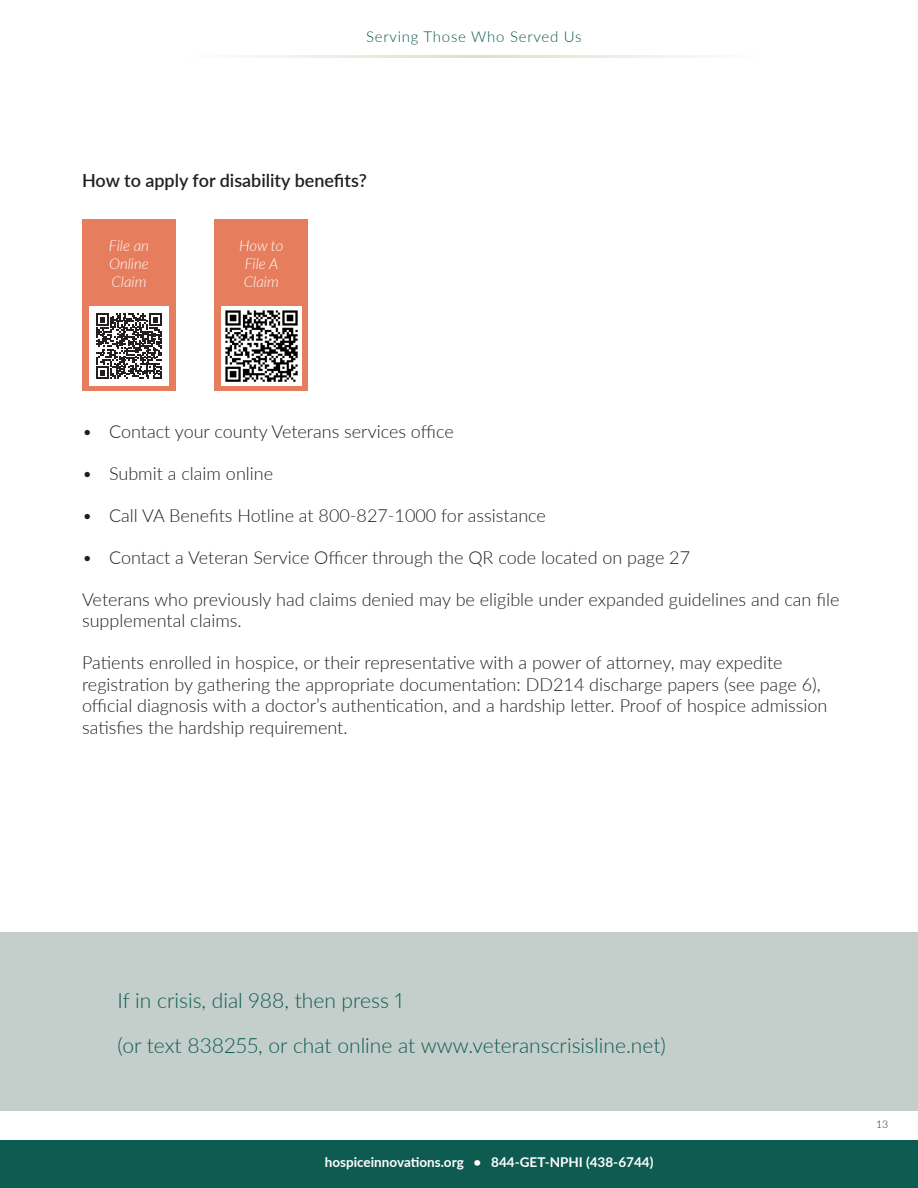
<style>
.page{position:relative;width:918px;height:1188px;background:#fff}
.page>*{position:absolute;margin:0;border:0;box-sizing:border-box;transform-origin:0 0}
.t1{font:300 21px "Lato";color:#0e5b51}
.t2{font:300 18px/21.6px "Lato";color:#231f20}
.t3{font:600 18px "Lato";color:#231f20}
.t4{font:italic 300 15px/18px "Lato";color:#fff;text-align:justify}
.t5{font:300 15px "Lato";letter-spacing:.05em;color:#0e5b51}
.t6{font:700 13.5px "Lato";color:#fff}
.t7{font:300 10.5px "Lato";color:#231f20}
</style>
<div class="page">
<div style="left:0;top:1141px;width:918px;height:47px;background:#0e5b51"></div>
<hr style="left:186px;top:55px;width:576px;height:3px;background:#d8e3c8">
<div style="left:82px;top:220px;width:94px;height:171px;background:#e67e5e"></div>
<div style="left:214px;top:220px;width:94px;height:171px;background:#e67e5e"></div>
<div style="left:89px;top:306px;width:80px;height:80px;background:#fff"></div>
<svg style="left:96px;top:313px;width:66px;height:66px"></svg>
<img style="left:222px;top:306px;width:79px;height:80px">
<div style="left:0;top:932px;width:918px;height:179px;background:#c4ceca"></div>
<p class="t5" style="left:366px;top:26px;width:217px">Serving Those Who Served Us</p>
<p class="t3" style="left:82px;top:168px;width:286px">How to apply for disability benefits?</p>
<p class="t4" style="left:109px;top:236px;width:42px">File an Online Claim</p>
<p class="t4" style="left:239px;top:236px;width:46px;text-align:center">How to<br>File A<br>Claim</p>
<p class="t2" style="left:82px;top:420px;width:373px">• Contact your county Veterans services office</p>
<p class="t2" style="left:82px;top:462px;width:193px">• Submit a claim online</p>
<p class="t2" style="left:82px;top:504px;width:465px">• Call VA Benefits Hotline at 800-827-1000 for assistance</p>
<p class="t2" style="left:82px;top:546px;width:610px">• Contact a Veteran Service Officer through the QR code located on page 27</p>
<p class="t2" style="left:82px;top:588px;width:759px">Veterans who previously had claims denied may be eligible under expanded guidelines and can file supplemental claims.</p>
<p class="t2" style="left:82px;top:651px;width:747px">Patients enrolled in hospice, or their representative with a power of attorney, may expedite registration by gathering the appropriate documentation: DD214 discharge papers (see page 6), official diagnosis with a doctor’s authentication, and a hardship letter. Proof of hospice admission satisfies the hardship requirement.</p>
<p class="t1" style="left:118px;top:986px;width:286px">If in crisis, dial 988, then press 1</p>
<p class="t1" style="left:118px;top:1031px;width:550px">(or text 838255, or chat online at www.veteranscrisisline.net)</p>
<p class="t6" style="left:325px;top:1152px;width:330px">hospiceinnovations.org • 844-GET-NPHI (438-6744)</p>
<p class="t7" style="left:876px;top:1117px;width:14px">13</p>
</div>
